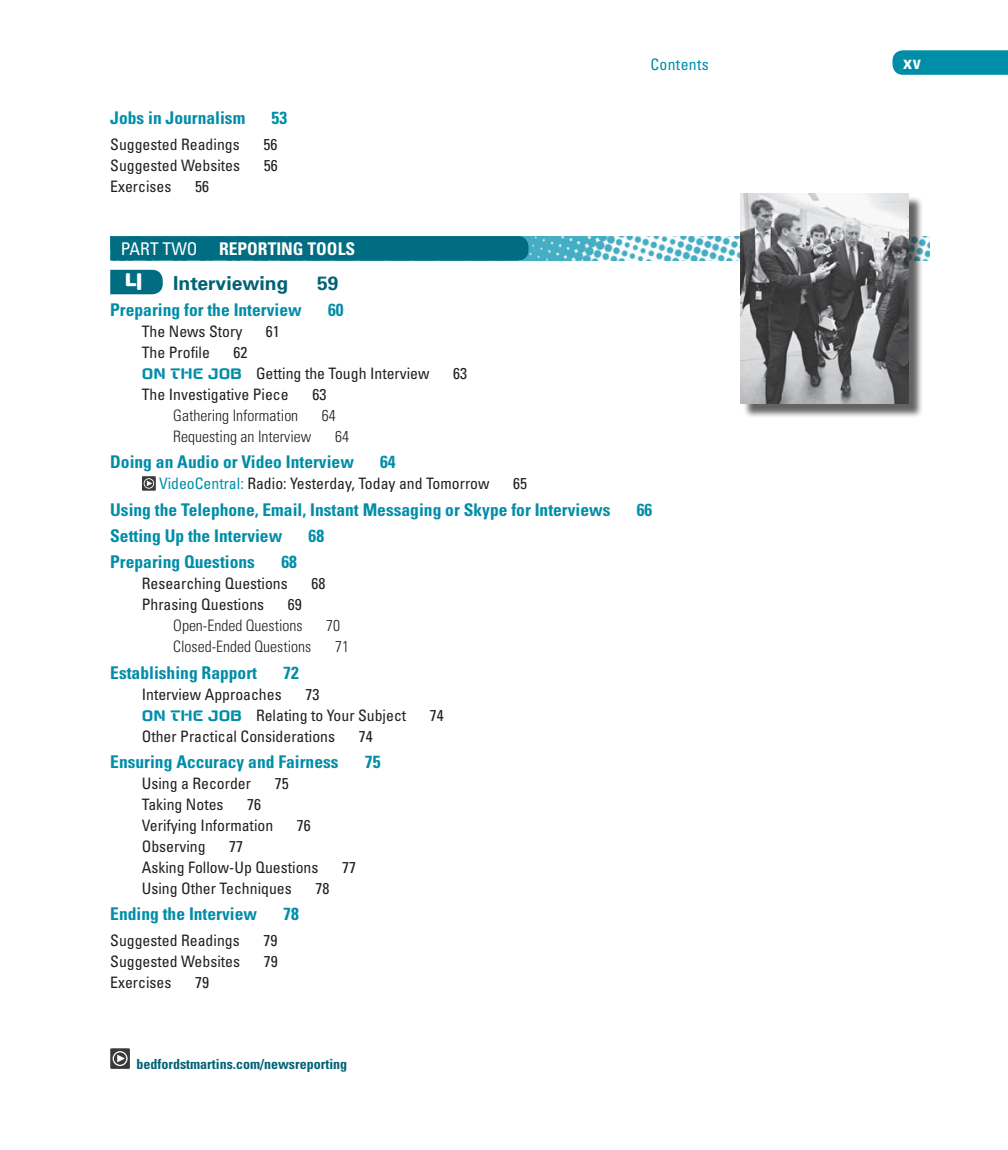
<style>
.page{position:relative;width:1008px;height:1150px;background:#fff}
.page>*{position:absolute;margin:0;border:0;box-sizing:border-box;transform-origin:0 0}
.t1{font:700 24.5px "Axaxax Rg";color:#fff}
.TOC___CT{font:700 19.25px "Univers";color:#006276}
.PageN-v0{font:700 condensed 18.38px "Univers";color:#fff}
.TOC___h1{font:700 condensed 17.5px "Univers";color:#008da8}
.TOC___PT{font:700 condensed 17.5px "Univers";color:#fff}
.TOC___h2{font:condensed 15.75px "Univers";color:#231f20}
.TOC___h3{font:300 condensed 15.75px "Univers";color:#231f20}
.TOC___CR___h1{font:condensed 15.75px "Univers";color:#231f20}
.TOC___VC{font:condensed 15.75px "Univers";color:#231f20}
.TOC___CR___h1-F{font:condensed 15.75px "Univers";color:#231f20}
.RH-v0{font:condensed 15.75px "Univers";letter-spacing:.02em;color:#008da8}
.TOC___VC-2{font:700 condensed 14px "Univers";color:#006276}
.s1{font-weight:400}
.s2{font-family:"Axaxax Rg";font-weight:700;font-stretch:normal;color:#008da8}
.s3{color:#008da8}
</style>
<div class="page">
<img style="left:528px;top:236px;width:401px;height:24px">
<div style="left:110px;top:236px;width:418px;height:25px;background:#006d82"></div>
<svg style="left:892px;top:50px;width:116px;height:25px;background:#0a91ab"></svg>
<div style="left:110px;top:1048px;width:20px;height:21px;background:#3b3a3b"></div>
<svg style="left:113px;top:1051px;width:15px;height:15px"></svg>
<svg style="left:110px;top:270px;width:53px;height:24px"></svg>
<div style="left:142px;top:476px;width:14px;height:14px;background:#3b3a3b"></div>
<svg style="left:144px;top:478px;width:10px;height:11px"></svg>
<div style="left:743px;top:196px;width:180px;height:222px;background:#231f20;opacity:.7"></div>
<img style="left:740px;top:194px;width:168px;height:209px">
<p class="TOC___h1" style="left:110px;top:107px;width:137px">Jobs in Journalism</p>
<p class="TOC___h1" style="left:272px;top:107px;width:17px">53</p>
<p class="TOC___CR___h1-F" style="left:110px;top:134px;width:131px">Suggested Readings</p>
<p class="TOC___CR___h1-F" style="left:263px;top:134px;width:15px">56</p>
<p class="TOC___CR___h1" style="left:110px;top:155px;width:131px">Suggested Websites</p>
<p class="TOC___CR___h1" style="left:264px;top:155px;width:15px">56</p>
<p class="TOC___CR___h1" style="left:110px;top:176px;width:63px">Exercises</p>
<p class="TOC___CR___h1" style="left:195px;top:176px;width:15px">56</p>
<p class="RH-v0" style="left:651px;top:54px;width:60px">Contents</p>
<p class="PageN-v0" style="left:903px;top:51px;width:19px">xv</p>
<p class="TOC___PT" style="left:121px;top:238px;width:236px"><span class="s1">PART TWO</span> REPORTING TOOLS</p>
<p class="t1" style="left:125px;top:266px;width:20px">4</p>
<p class="TOC___CT" style="left:173px;top:271px;width:117px">Interviewing</p>
<p class="TOC___CT" style="left:317px;top:271px;width:23px">59</p>
<p class="TOC___h1" style="left:110px;top:299px;width:193px">Preparing for the Interview</p>
<p class="TOC___h1" style="left:328px;top:299px;width:17px">60</p>
<p class="TOC___h2" style="left:142px;top:322px;width:102px">The News Story</p>
<p class="TOC___h2" style="left:266px;top:322px;width:15px">61</p>
<p class="TOC___h2" style="left:142px;top:343px;width:70px">The Profile</p>
<p class="TOC___h2" style="left:234px;top:343px;width:15px">62</p>
<p class="TOC___h2" style="left:142px;top:364px;width:289px"><span class="s2">ON THE JOB</span> Getting the Tough Interview</p>
<p class="TOC___h2" style="left:453px;top:364px;width:15px">63</p>
<p class="TOC___h2" style="left:142px;top:385px;width:148px">The Investigative Piece</p>
<p class="TOC___h2" style="left:312px;top:385px;width:15px">63</p>
<p class="TOC___h3" style="left:173px;top:406px;width:127px">Gathering Information</p>
<p class="TOC___h3" style="left:322px;top:406px;width:15px">64</p>
<p class="TOC___h3" style="left:173px;top:427px;width:140px">Requesting an Interview</p>
<p class="TOC___h3" style="left:335px;top:427px;width:15px">64</p>
<p class="TOC___h1" style="left:110px;top:451px;width:245px">Doing an Audio or Video Interview</p>
<p class="TOC___h1" style="left:380px;top:451px;width:17px">64</p>
<p class="TOC___VC" style="left:159px;top:474px;width:332px"><span class="s3">VideoCentral:</span> Radio: Yesterday, Today and Tomorrow</p>
<p class="TOC___VC" style="left:513px;top:474px;width:15px">65</p>
<p class="TOC___h1" style="left:110px;top:499px;width:502px">Using the Telephone, Email, Instant Messaging or Skype for Interviews</p>
<p class="TOC___h1" style="left:637px;top:499px;width:17px">66</p>
<p class="TOC___h1" style="left:110px;top:525px;width:174px">Setting Up the Interview</p>
<p class="TOC___h1" style="left:309px;top:525px;width:17px">68</p>
<p class="TOC___h1" style="left:110px;top:551px;width:146px">Preparing Questions</p>
<p class="TOC___h1" style="left:281px;top:551px;width:17px">68</p>
<p class="TOC___h2" style="left:142px;top:574px;width:148px">Researching Questions</p>
<p class="TOC___h2" style="left:311px;top:574px;width:15px">68</p>
<p class="TOC___h2" style="left:142px;top:595px;width:124px">Phrasing Questions</p>
<p class="TOC___h2" style="left:288px;top:595px;width:15px">69</p>
<p class="TOC___h3" style="left:173px;top:616px;width:131px">Open-Ended Questions</p>
<p class="TOC___h3" style="left:326px;top:616px;width:15px">70</p>
<p class="TOC___h3" style="left:173px;top:637px;width:140px">Closed-Ended Questions</p>
<p class="TOC___h3" style="left:335px;top:637px;width:15px">71</p>
<p class="TOC___h1" style="left:110px;top:661px;width:148px">Establishing Rapport</p>
<p class="TOC___h1" style="left:283px;top:661px;width:17px">72</p>
<p class="TOC___h2" style="left:142px;top:684px;width:141px">Interview Approaches</p>
<p class="TOC___h2" style="left:305px;top:684px;width:15px">73</p>
<p class="TOC___h2" style="left:142px;top:705px;width:266px"><span class="s2">ON THE JOB</span> Relating to Your Subject</p>
<p class="TOC___h2" style="left:430px;top:705px;width:15px">74</p>
<p class="TOC___h2" style="left:142px;top:726px;width:195px">Other Practical Considerations</p>
<p class="TOC___h2" style="left:359px;top:726px;width:15px">74</p>
<p class="TOC___h1" style="left:110px;top:751px;width:230px">Ensuring Accuracy and Fairness</p>
<p class="TOC___h1" style="left:365px;top:751px;width:17px">75</p>
<p class="TOC___h2" style="left:142px;top:773px;width:111px">Using a Recorder</p>
<p class="TOC___h2" style="left:275px;top:773px;width:15px">75</p>
<p class="TOC___h2" style="left:142px;top:794px;width:83px">Taking Notes</p>
<p class="TOC___h2" style="left:247px;top:794px;width:15px">76</p>
<p class="TOC___h2" style="left:142px;top:815px;width:133px">Verifying Information</p>
<p class="TOC___h2" style="left:297px;top:815px;width:15px">76</p>
<p class="TOC___h2" style="left:142px;top:836px;width:65px">Observing</p>
<p class="TOC___h2" style="left:229px;top:836px;width:15px">77</p>
<p class="TOC___h2" style="left:142px;top:857px;width:178px">Asking Follow-Up Questions</p>
<p class="TOC___h2" style="left:342px;top:857px;width:15px">77</p>
<p class="TOC___h2" style="left:142px;top:878px;width:152px">Using Other Techniques</p>
<p class="TOC___h2" style="left:315px;top:878px;width:15px">78</p>
<p class="TOC___h1" style="left:110px;top:903px;width:148px">Ending the Interview</p>
<p class="TOC___h1" style="left:283px;top:903px;width:17px">78</p>
<p class="TOC___CR___h1-F" style="left:110px;top:931px;width:131px">Suggested Readings</p>
<p class="TOC___CR___h1-F" style="left:263px;top:931px;width:15px">79</p>
<p class="TOC___CR___h1" style="left:110px;top:952px;width:131px">Suggested Websites</p>
<p class="TOC___CR___h1" style="left:264px;top:952px;width:15px">79</p>
<p class="TOC___CR___h1" style="left:110px;top:973px;width:63px">Exercises</p>
<p class="TOC___CR___h1" style="left:195px;top:973px;width:15px">79</p>
<p class="TOC___VC-2" style="left:136px;top:1055px;width:212px">bedfordstmartins.com/newsreporting</p>
</div>
